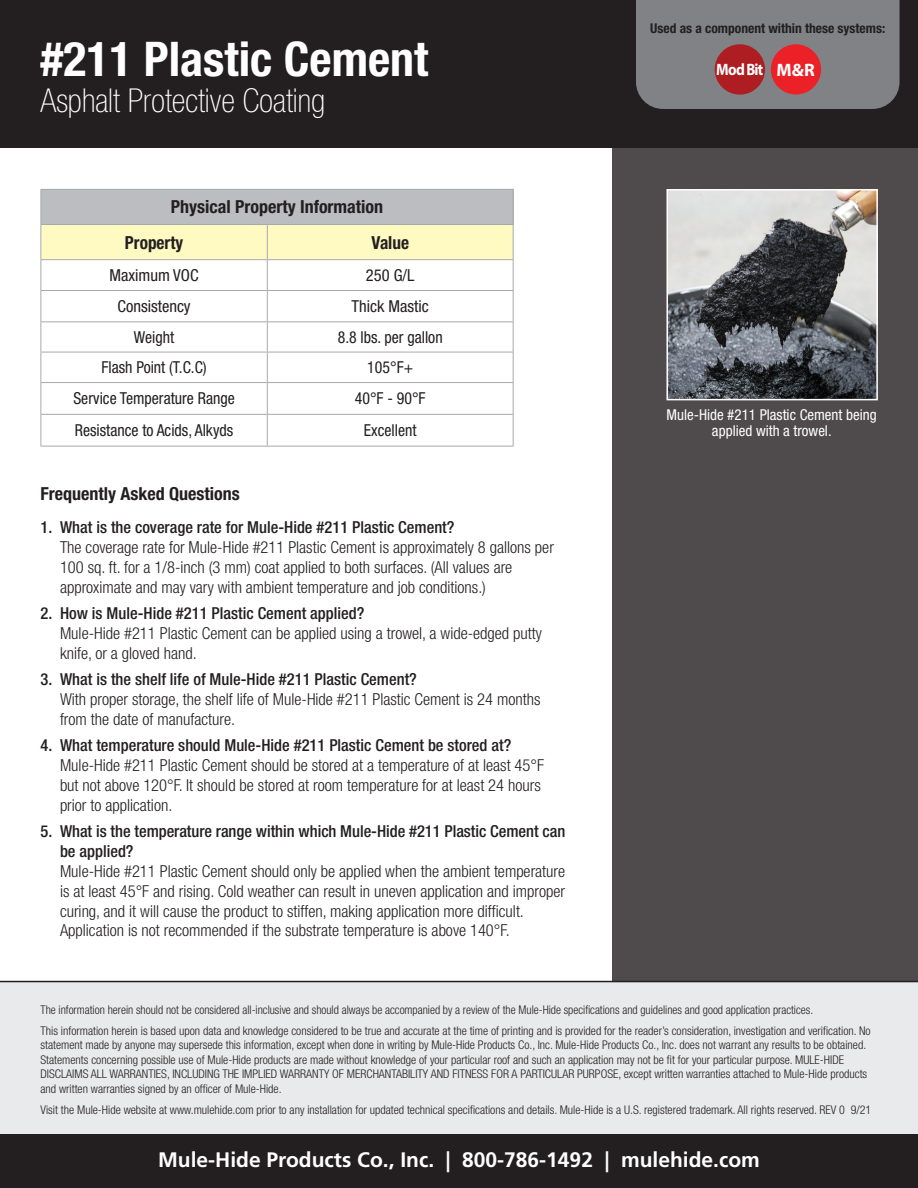
<style>
.page{position:relative;width:918px;height:1188px;background:#fff}
.page>*{position:absolute;margin:0;border:0;box-sizing:border-box;transform-origin:0 0}
.t1{font:700 condensed 47.85px "Helvetica Neue LT Std";color:#fff}
.t2{font:100 condensed 33px "Helvetica Neue LT Std";color:#fff}
.t3{font:700 21px "Frutiger LT Std";color:#fff}
.t4{font:700 condensed 18px/35.1px "Helvetica Neue LT Std";color:#231f20}
.t5{font:700 condensed 18px "Helvetica Neue LT Std";color:#231f20;scale:.96 1}
.t6{font:300 condensed 16.5px/19.8px "Helvetica Neue LT Std";color:#231f20}
.t7{font:500 condensed 16.5px/19.8px "Helvetica Neue LT Std";color:#231f20}
.t8{font:condensed 16.5px "Helvetica Neue LT Std";color:#231f20;scale:.96 1}
.t9{font:condensed 16.5px "Helvetica Neue LT Std";color:#231f20}
.t10{font:700 16.5px "Myriad Pro";letter-spacing:-.05em;color:#fff;scale:.9 1}
.t11{font:condensed 15px/16.5px "Helvetica Neue LT Std";color:#fff;text-align:center}
.t12{font:700 condensed 13.5px "Helvetica Neue LT Std";color:#231f20}
.t13{font:300 condensed 12px/14.4px "Helvetica Neue LT Std";color:#231f20}
.s1{font-size:18px}
</style>
<div class="page">
<div style="left:0;top:0;width:918px;height:148px;background:#231f20"></div>
<div style="left:612px;top:143px;width:306px;height:1045px;background:#4f4b4c"></div>
<div style="left:0;top:1134px;width:918px;height:54px;background:#231f20"></div>
<div style="left:0;top:982px;width:918px;height:152px;background:#e9eaeb"></div>
<hr style="left:0;top:981px;width:918px;height:1px;background:#231f20">
<div style="left:636px;top:0;width:264px;height:109px;background:#808285"></div>
<img style="left:669px;top:192px;width:206px;height:205px">
<div style="left:666px;top:189px;width:212px;height:211px;border:2px solid #fff"></div>
<div style="left:41px;top:189px;width:472px;height:36px;background:#bcbdc0"></div>
<div style="left:41px;top:225px;width:472px;height:34px;background:#fffac1"></div>
<svg style="left:41px;top:260px;width:472px;height:186px"></svg>
<hr style="left:513px;top:190px;width:1px;height:34px;background:#a8a9ad">
<hr style="left:267px;top:224px;width:247px;height:1px;background:#a8a9ad">
<hr style="left:267px;top:225px;width:1px;height:34px;background:#a8a9ad">
<hr style="left:513px;top:225px;width:1px;height:34px;background:#a8a9ad">
<hr style="left:40px;top:259px;width:227px;height:1px;background:#a8a9ad">
<hr style="left:267px;top:259px;width:247px;height:1px;background:#a8a9ad">
<hr style="left:267px;top:260px;width:1px;height:30px;background:#a8a9ad">
<hr style="left:513px;top:260px;width:1px;height:30px;background:#a8a9ad">
<hr style="left:40px;top:290px;width:227px;height:1px;background:#a8a9ad">
<hr style="left:267px;top:290px;width:247px;height:1px;background:#a8a9ad">
<hr style="left:267px;top:291px;width:1px;height:30px;background:#a8a9ad">
<hr style="left:513px;top:291px;width:1px;height:30px;background:#a8a9ad">
<hr style="left:40px;top:321px;width:227px;height:1px;background:#a8a9ad">
<hr style="left:267px;top:321px;width:247px;height:1px;background:#a8a9ad">
<hr style="left:267px;top:322px;width:1px;height:30px;background:#a8a9ad">
<hr style="left:513px;top:322px;width:1px;height:30px;background:#a8a9ad">
<hr style="left:40px;top:352px;width:227px;height:1px;background:#a8a9ad">
<hr style="left:267px;top:352px;width:247px;height:1px;background:#a8a9ad">
<hr style="left:267px;top:352px;width:1px;height:30px;background:#a8a9ad">
<hr style="left:513px;top:352px;width:1px;height:30px;background:#a8a9ad">
<hr style="left:40px;top:382px;width:227px;height:1px;background:#a8a9ad">
<hr style="left:267px;top:382px;width:247px;height:1px;background:#a8a9ad">
<hr style="left:267px;top:383px;width:1px;height:31px;background:#a8a9ad">
<hr style="left:513px;top:383px;width:1px;height:31px;background:#a8a9ad">
<hr style="left:267px;top:414px;width:247px;height:1px;background:#a8a9ad">
<hr style="left:267px;top:415px;width:1px;height:31px;background:#a8a9ad">
<hr style="left:513px;top:415px;width:1px;height:31px;background:#a8a9ad">
<hr style="left:267px;top:446px;width:247px;height:1px;background:#a8a9ad">
<hr style="left:40px;top:225px;width:1px;height:34px;background:#a8a9ad">
<hr style="left:40px;top:260px;width:1px;height:30px;background:#a8a9ad">
<hr style="left:40px;top:291px;width:1px;height:30px;background:#a8a9ad">
<hr style="left:40px;top:322px;width:1px;height:30px;background:#a8a9ad">
<hr style="left:40px;top:352px;width:1px;height:30px;background:#a8a9ad">
<hr style="left:40px;top:383px;width:1px;height:31px;background:#a8a9ad">
<hr style="left:40px;top:414px;width:227px;height:1px;background:#a8a9ad">
<hr style="left:40px;top:415px;width:1px;height:31px;background:#a8a9ad">
<hr style="left:40px;top:446px;width:227px;height:1px;background:#a8a9ad">
<hr style="left:40px;top:189px;width:227px;height:1px;background:#a8a9ad">
<hr style="left:40px;top:190px;width:1px;height:34px;background:#a8a9ad">
<hr style="left:267px;top:189px;width:247px;height:1px;background:#a8a9ad">
<hr style="left:40px;top:224px;width:227px;height:1px;background:#a8a9ad">
<div style="left:771px;top:44px;width:50px;height:50px;background:#ec2127;border-radius:50%"></div>
<div style="left:715px;top:44px;width:50px;height:51px;background:#ad1d21;border-radius:50%"></div>
<h1 class="t1" style="left:40px;top:30px;width:389px">#211 Plastic Cement</h1>
<h2 class="t2" style="left:40px;top:82px;width:286px">Asphalt Protective Coating</h2>
<h3 class="t4" style="left:125px;top:189px;width:260px;text-indent:46px">Physical Property Information<br>Property</h3>
<h3 class="t5" style="left:371px;top:231px;width:41px">Value</h3>
<h3 class="t9" style="left:109px;top:266px;width:91px">Maximum VOC</h3>
<h3 class="t9" style="left:366px;top:266px;width:50px">250 G/L</h3>
<h3 class="t9" style="left:118px;top:297px;width:74px">Consistency</h3>
<h3 class="t9" style="left:352px;top:297px;width:79px">Thick Mastic</h3>
<h3 class="t8" style="left:134px;top:327px;width:43px">Weight</h3>
<h3 class="t8" style="left:338px;top:327px;width:111px">8.8 lbs. per gallon</h3>
<h3 class="t8" style="left:101px;top:358px;width:111px">Flash Point (T.C.C)</h3>
<h3 class="t8" style="left:367px;top:358px;width:49px">105°F+</h3>
<h3 class="t8" style="left:73px;top:389px;width:170px">Service Temperature Range</h3>
<h3 class="t8" style="left:355px;top:389px;width:75px">40°F - 90°F</h3>
<h3 class="t8" style="left:75px;top:421px;width:166px">Resistance to Acids, Alkyds</h3>
<h3 class="t8" style="left:364px;top:421px;width:56px">Excellent</h3>
<h3 class="t4" style="left:40px;top:476px;width:201px">Frequently Asked Questions</h3>
<h3 class="t7" style="left:40px;top:517px;width:416px">1. What is the coverage rate for Mule-Hide #211 Plastic Cement?</h3>
<h3 class="t6" style="left:60px;top:537px;width:495px">The coverage rate for Mule-Hide #211 Plastic Cement is approximately 8 gallons per<br>100 sq. ft. for a 1/8-inch (3 mm) coat applied to both surfaces. (All values are approximate and may vary with ambient temperature and job conditions.)</h3>
<h3 class="t7" style="left:40px;top:603px;width:325px">2. How is Mule-Hide #211 Plastic Cement applied?</h3>
<h3 class="t6" style="left:60px;top:623px;width:483px">Mule-Hide #211 Plastic Cement can be applied using a trowel, a wide-edged putty knife, or a gloved hand.</h3>
<h3 class="t7" style="left:40px;top:669px;width:378px">3. What is the shelf life of Mule-Hide #211 Plastic Cement?</h3>
<h3 class="t6" style="left:60px;top:689px;width:482px">With proper storage, the shelf life of Mule-Hide #211 Plastic Cement is 24 months from the date of manufacture.</h3>
<h3 class="t7" style="left:40px;top:736px;width:472px">4. What temperature should Mule-Hide #211 Plastic Cement be stored at?</h3>
<h3 class="t6" style="left:60px;top:755px;width:486px">Mule-Hide #211 Plastic Cement should be stored at a temperature of at least 45°F but not above 120°F. It should be stored at room temperature for at least 24 hours prior to application.</h3>
<h3 class="t7" style="left:60px;top:821px;width:507px;text-indent:-20px">5. What is the temperature range within which Mule-Hide #211 Plastic Cement can be applied?</h3>
<p class="t6" style="left:60px;top:861px;width:507px">Mule-Hide #211 Plastic Cement should only be applied when the ambient temperature is at least 45°F and rising. Cold weather can result in uneven application and improper curing, and it will cause the product to stiffen, making application more difficult.<br>Application is not recommended if the substrate temperature is above 140°F.</p>
<p class="t12" style="left:650px;top:20px;width:237px">Used as a component within these systems:</p>
<h3 class="t10" style="left:716px;top:58px;width:111px">Mod Bit <span class="s1">M&amp;R</span></h3>
<p class="t11" style="left:666px;top:406px;width:212px">Mule-Hide #211 Plastic Cement being applied with a trowel.</p>
<p class="t13" style="left:40px;top:999px;width:832px;line-height:21.1px">The information herein should not be considered all-inclusive and should always be accompanied by a review of the Mule-Hide specifications and guidelines and good application practices.<br>This information herein is based upon data and knowledge considered to be true and accurate at the time of printing and is provided for the reader’s consideration, investigation and verification. No</p>
<p class="t13" style="left:40px;top:1038px;width:828px">statement made by anyone may supersede this information, except when done in writing by Mule-Hide Products Co., Inc. Mule-Hide Products Co., Inc. does not warrant any results to be obtained.<br>Statements concerning possible use of Mule-Hide products are made without knowledge of your particular roof and such an application may not be fit for your particular purpose. MULE-HIDE DISCLAIMS ALL WARRANTIES, INCLUDING THE IMPLIED WARRANTY OF MERCHANTABILITY AND FITNESS FOR A PARTICULAR PURPOSE, except written warranties attached to Mule-Hide products and written warranties signed by an officer of Mule-Hide.</p>
<p class="t13" style="left:40px;top:1102px;width:832px">Visit the Mule-Hide website at www.mulehide.com prior to any installation for updated technical specifications and details. Mule-Hide is a U.S. registered trademark. All rights reserved. REV 0 9/21</p>
<h3 class="t3" style="left:158px;top:1147px;width:603px">Mule-Hide Products Co., Inc. | 800-786-1492 | mulehide.com</h3>
</div>
